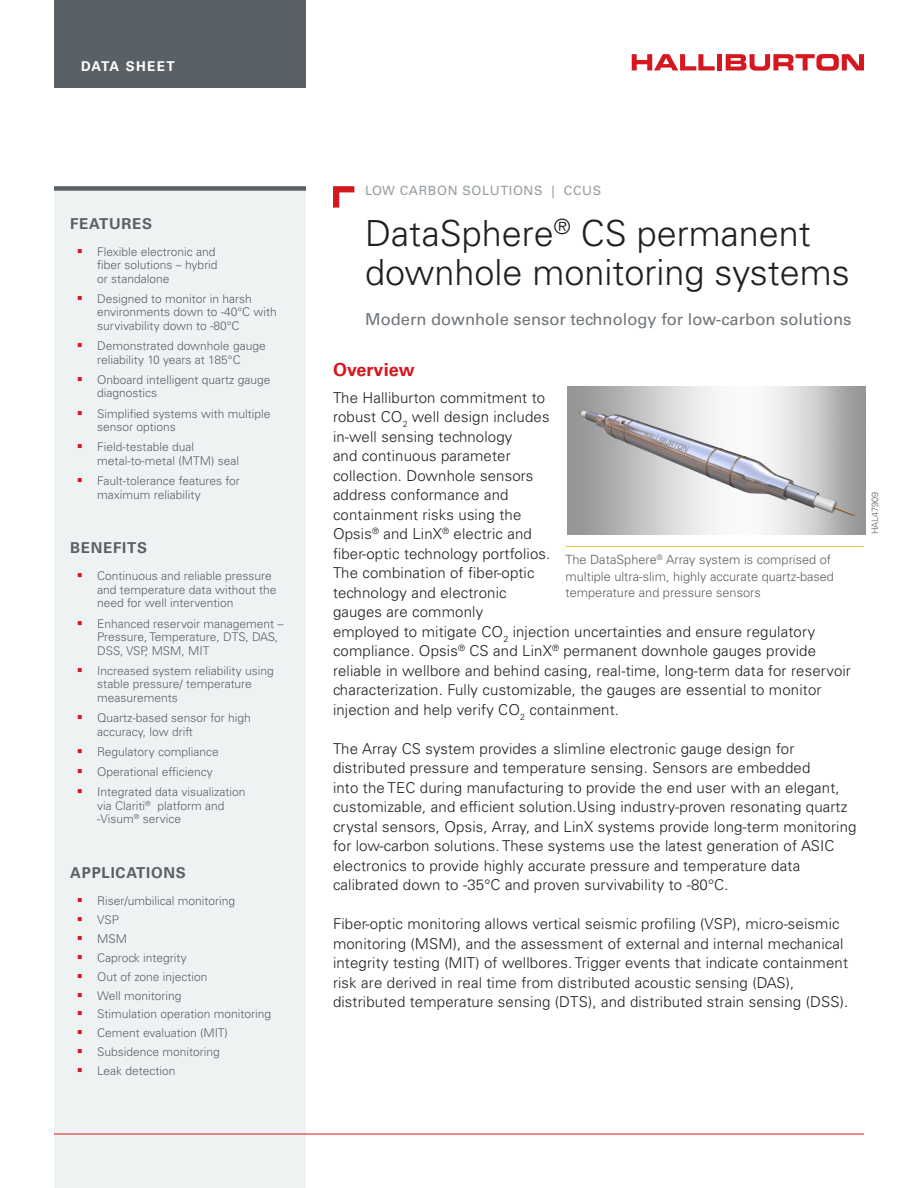
<style>
.page{position:relative;width:918px;height:1188px;background:#fff}
.page>*{position:absolute;margin:0;border:0;box-sizing:border-box;transform-origin:0 0}
._02_Headline{font:300 36px/39px "Univers LT Std";color:#231f20}
._02_Subhead__2{font:700 18px "Univers LT Std";color:#d7171f}
._02_Subhead__1{font:16.5px "Univers LT Std";color:#6e757a}
._02_Body_10pt{font:300 15px/19.5px "Univers LT Std";letter-spacing:.01em;color:#231f20}
._03_Subhead_Sidebar{font:700 15px "Univers LT Std";letter-spacing:.05em;color:#5a6166}
.t1{font:700 13.5px "Univers LT Std";letter-spacing:.1em;color:#fff}
._05_Photo_Caption{font:300 12.75px/16.5px "Univers LT Std";color:#5a6166}
.t2{font:12.75px "Univers LT Std";letter-spacing:.05em;color:#959ca1}
.t3{font:300 12px/13.5px "Univers LT Std";color:#5a6166}
.Halliburton_number{font:300 9px "Univers LT Std";color:#5a6166}
</style>
<div class="page">
<div style="left:54px;top:186px;width:252px;height:1002px;background:#eff2f3"></div>
<div style="left:54px;top:186px;width:252px;height:5px;background:#5a6166"></div>
<svg style="left:333px;top:186px;width:21px;height:22px"></svg>
<img style="left:567px;top:386px;width:298px;height:148px">
<hr style="left:566px;top:546px;width:298px;height:1px;background:#f1c148">
<svg style="left:632px;top:54px;width:83px;height:16px"></svg>
<div style="left:717px;top:54px;width:5px;height:16px;background:#d7171f"></div>
<svg style="left:726px;top:54px;width:138px;height:17px"></svg>
<hr style="left:54px;top:1134px;width:810px;height:1px;background:#d7171f">
<div style="left:54px;top:0;width:252px;height:88px;background:#5a6166"></div>
<p class="t1" style="left:81px;top:58px;width:95px">DATA SHEET</p>
<p class="_03_Subhead_Sidebar" style="left:70px;top:214px;width:83px">FEATURES</p>
<p class="t3" style="left:97px;top:245px;width:122px">Flexible electronic and fiber solutions – hybrid or standalone</p>
<p class="t3" style="left:97px;top:292px;width:181px">Designed to monitor in harsh environments down to -40°C with survivability down to -80°C</p>
<p class="t3" style="left:97px;top:339px;width:170px">Demonstrated downhole gauge reliability 10 years at 185°C</p>
<p class="t3" style="left:97px;top:373px;width:175px">Onboard intelligent quartz gauge diagnostics</p>
<p class="t3" style="left:97px;top:407px;width:175px">Simplified systems with multiple sensor options</p>
<p class="t3" style="left:97px;top:440px;width:143px">Field-testable dual metal-to-metal (MTM) seal</p>
<p class="t3" style="left:97px;top:474px;width:144px">Fault-tolerance features for maximum reliability</p>
<p class="_03_Subhead_Sidebar" style="left:70px;top:539px;width:78px">BENEFITS</p>
<p class="t3" style="left:97px;top:569px;width:181px">Continuous and reliable pressure and temperature data without the need for well intervention</p>
<p class="t3" style="left:97px;top:617px;width:188px">Enhanced reservoir management –<br>Pressure, Temperature, DTS, DAS,<br>DSS, VSP, MSM, MIT</p>
<p class="t3" style="left:97px;top:664px;width:178px">Increased system reliability using stable pressure/ temperature measurements</p>
<p class="t3" style="left:97px;top:711px;width:155px">Quartz-based sensor for high accuracy, low drift</p>
<p class="t3" style="left:97px;top:745px;width:123px">Regulatory compliance</p>
<p class="t3" style="left:97px;top:765px;width:117px">Operational efficiency</p>
<p class="t3" style="left:97px;top:785px;width:150px">Integrated data visualization via Clariti<sup>®</sup> platform and -Visum<sup>®</sup> service</p>
<p class="_03_Subhead_Sidebar" style="left:70px;top:864px;width:117px">APPLICATIONS</p>
<p class="t3" style="left:97px;top:894px;width:140px">Riser/umbilical monitoring</p>
<p class="t3" style="left:97px;top:913px;width:23px">VSP</p>
<p class="t3" style="left:97px;top:932px;width:31px">MSM</p>
<p class="t3" style="left:97px;top:951px;width:91px">Caprock integrity</p>
<p class="t3" style="left:97px;top:970px;width:112px">Out of zone injection</p>
<p class="t3" style="left:97px;top:989px;width:86px">Well monitoring</p>
<p class="t3" style="left:97px;top:1007px;width:176px">Stimulation operation monitoring</p>
<p class="t3" style="left:97px;top:1026px;width:132px">Cement evaluation (MIT)</p>
<p class="t3" style="left:97px;top:1045px;width:124px">Subsidence monitoring</p>
<p class="t3" style="left:97px;top:1064px;width:80px">Leak detection</p>
<p class="t2" style="left:365px;top:183px;width:238px">LOW CARBON SOLUTIONS | CCUS</p>
<p class="_02_Headline" style="left:365px;top:213px;width:486px">DataSphere<sup>®</sup> CS permanent downhole monitoring systems</p>
<p class="_02_Subhead__1" style="left:365px;top:309px;width:488px">Modern downhole sensor technology for low-carbon solutions</p>
<p class="_02_Subhead__2" style="left:333px;top:359px;width:83px">Overview</p>
<p class="_02_Body_10pt" style="left:333px;top:388px;width:519px">The Halliburton commitment to<br>robust CO<sub>2</sub> well design includes<br>in-well sensing technology<br>and continuous parameter<br>collection. Downhole sensors<br>address conformance and<br>containment risks using the<br>Opsis<sup>®</sup> and LinX<sup>®</sup> electric and<br>fiber-optic technology portfolios.<br>The combination of fiber-optic<br>technology and electronic<br>gauges are commonly<br>employed to mitigate CO<sub>2</sub> injection uncertainties and ensure regulatory compliance. Opsis<sup>®</sup> CS and LinX<sup>®</sup> permanent downhole gauges provide reliable in wellbore and behind casing, real-time, long-term data for reservoir characterization. Fully customizable, the gauges are essential to monitor injection and help verify CO<sub>2</sub> containment.</p>
<p class="_02_Body_10pt" style="left:333px;top:739px;width:525px">The Array CS system provides a slimline electronic gauge design for distributed pressure and temperature sensing. Sensors are embedded<br>into the TEC during manufacturing to provide the end user with an elegant, customizable, and efficient solution.Using industry-proven resonating quartz crystal sensors, Opsis, Array, and LinX systems provide long-term monitoring for low-carbon solutions. These systems use the latest generation of ASIC electronics to provide highly accurate pressure and temperature data calibrated down to -35°C and proven survivability to -80°C.</p>
<p class="_02_Body_10pt" style="left:333px;top:914px;width:517px">Fiber-optic monitoring allows vertical seismic profiling (VSP), micro-seismic monitoring (MSM), and the assessment of external and internal mechanical integrity testing (MIT) of wellbores. Trigger events that indicate containment risk are derived in real time from distributed acoustic sensing (DAS), distributed temperature sensing (DTS), and distributed strain sensing (DSS).</p>
<p class="_05_Photo_Caption" style="left:566px;top:551px;width:270px">The DataSphere<sup>®</sup> Array system is comprised of multiple ultra-slim, highly accurate quartz-based temperature and pressure sensors</p>
<p class="Halliburton_number" style="left:869px;top:534px;width:44px;rotate:-90deg">HAL47909</p>
</div>
